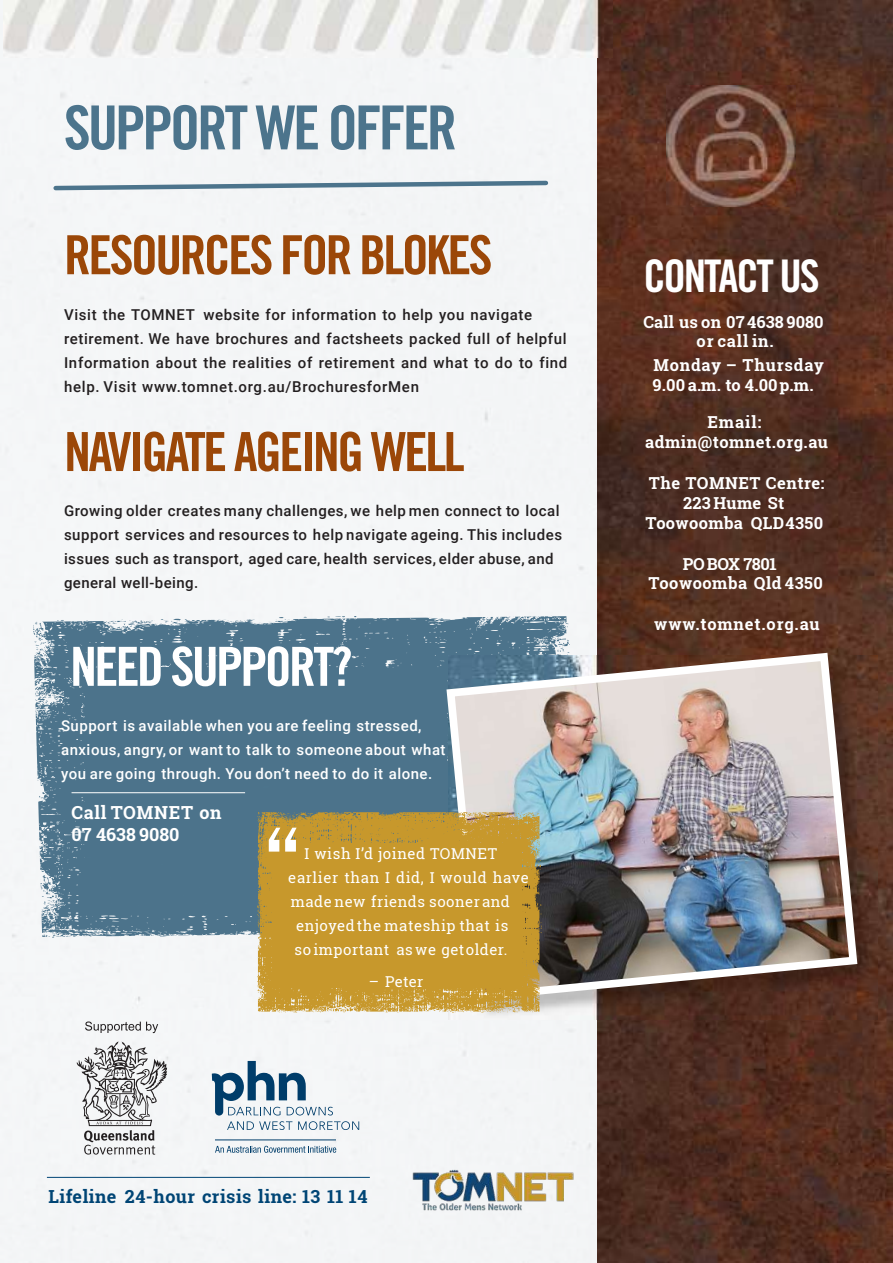
<style>
.page{position:relative;width:893px;height:1263px;background:#fff}
.page>*{position:absolute;margin:0;border:0;box-sizing:border-box;transform-origin:0 0}
.t1{font:60.75px "Trade Gothic LT Std Bd Cn 20";letter-spacing:-.05em;color:#4c748c}
.t2{font:54px "Trade Gothic LT Std Bd Cn 20";letter-spacing:-.05em;color:#9b4708}
.t3{font:54px "Trade Gothic LT Std Bd Cn 20";letter-spacing:-.05em;color:#fff}
.t4{font:45px "Trade Gothic LT Std Bd Cn 20";letter-spacing:-.05em;color:#fff}
.t5{font:700 18px "Roboto Slab";letter-spacing:.025em;color:#004575}
.t6{font:700 18px/22.5px "Roboto Slab";letter-spacing:.03em;color:#fff}
.t7{font:700 16.5px/19.8px "Roboto Slab";letter-spacing:.03em;color:#fff}
.t8{font:700 16.5px/19.8px "Roboto Slab";letter-spacing:.005em;color:#fff;text-align:center}
.t9{font:700 16.5px "Roboto Slab";letter-spacing:.05em;color:#fff}
.t10{font:500 15px/24px "Roboto";letter-spacing:.035em;color:#231f20}
.t11{font:500 15px/24px "Roboto";letter-spacing:.035em;color:#fff}
.t12{font:15px "Roboto Slab";letter-spacing:.035em;color:#fff}
</style>
<div class="page">
<div style="left:0;top:0;width:598px;height:1263px;background:#f4f5f7"></div>
<svg style="left:33px;top:615px;width:545px;height:322px;background:#587c92"></svg>
<hr style="left:72px;top:792px;width:173px;height:1px;background:#fff">
<img style="left:598px;top:0;width:295px;height:1263px">
<img style="left:448px;top:655px;width:429px;height:365px">
<img style="left:442px;top:649px;width:419px;height:356px">
<img style="left:3px;top:0;width:609px;height:57px">
<svg style="left:51px;top:178px;width:499px;height:15px"></svg>
<img style="left:667px;top:85px;width:129px;height:122px">
<svg style="left:257px;top:812px;width:284px;height:201px;background:#c19c43"></svg>
<div style="left:272px;top:843px;width:250px;height:144px;background:#c7982c"></div>
<svg style="left:269px;top:828px;width:28px;height:24px"></svg>
<hr style="left:47px;top:1177px;width:323px;height:1px;background:#004575">
<img style="left:407px;top:1166px;width:169px;height:47px">
<svg style="left:77px;top:1041px;width:90px;height:114px"></svg>
<svg style="left:85px;top:1021px;width:73px;height:12px"></svg>
<svg style="left:227px;top:1121px;width:65px;height:9px"></svg>
<svg style="left:298px;top:1121px;width:61px;height:9px"></svg>
<svg style="left:212px;top:1061px;width:121px;height:54px"></svg>
<svg style="left:215px;top:1146px;width:121px;height:7px"></svg>
<hr style="left:215px;top:1140px;width:121px;height:1px;background:#003d6a">
<h1 class="t1" style="left:64px;top:106px;width:395px">SUPPORT WE OFFER</h1>
<h2 class="t2" style="left:64px;top:235px;width:430px">RESOURCES FOR BLOKES</h2>
<p class="t10" style="left:64px;top:304px;width:505px">Visit the TOMNET website for information to help you navigate retirement. We have brochures and factsheets packed full of helpful Information about the realities of retirement and what to do to find help. Visit www.tomnet.org.au/BrochuresforMen</p>
<h2 class="t2" style="left:64px;top:432px;width:402px">NAVIGATE AGEING WELL</h2>
<p class="t10" style="left:64px;top:500px;width:499px">Growing older creates many challenges, we help men connect to local support services and resources to help navigate ageing. This includes issues such as transport, aged care, health services, elder abuse, and general well-being.</p>
<h2 class="t3" style="left:70px;top:647px;width:284px">NEED SUPPORT?</h2>
<p class="t11" style="left:61px;top:715px;width:386px">Support is available when you are feeling stressed, anxious, angry, or want to talk to someone about what you are going through. You don’t need to do it alone.</p>
<p class="t6" style="left:72px;top:800px;width:151px">Call TOMNET on<br>07 4638 9080</p>
<p class="t12" style="left:305px;top:843px;width:194px">I wish I’d joined TOMNET</p>
<p class="t12" style="left:288px;top:867px;width:242px">earlier than I did, I would have</p>
<p class="t12" style="left:291px;top:891px;width:221px">made new friends soonerand</p>
<p class="t12" style="left:296px;top:915px;width:214px">enjoyedthe mateship that is</p>
<p class="t12" style="left:295px;top:939px;width:214px">so important as we get older.</p>
<p class="t12" style="left:369px;top:972px;width:56px">– Peter</p>
<h3 class="t4" style="left:643px;top:259px;width:178px">CONTACT US</h3>
<p class="t8" style="left:643px;top:311px;width:182px">Call us on 07 4638 9080 or call in.</p>
<p class="t7" style="left:653px;top:355px;width:173px">Monday – Thursday<br>9.00 a.m. to 4.00 p.m.</p>
<p class="t7" style="left:645px;top:412px;width:184px;text-align:center">Email: admin@tomnet.org.au</p>
<p class="t7" style="left:646px;top:473px;width:180px;text-align:center">The TOMNET Centre:<br>223 Hume St<br>Toowoomba QLD4350</p>
<p class="t7" style="left:648px;top:553px;width:176px;text-indent:34px">PO BOX 7801<br>Toowoomba Qld 4350</p>
<p class="t9" style="left:654px;top:613px;width:167px">www.tomnet.org.au</p>
<p class="t5" style="left:48px;top:1184px;width:321px">Lifeline 24-hour crisis line: 13 11 14</p>
</div>
